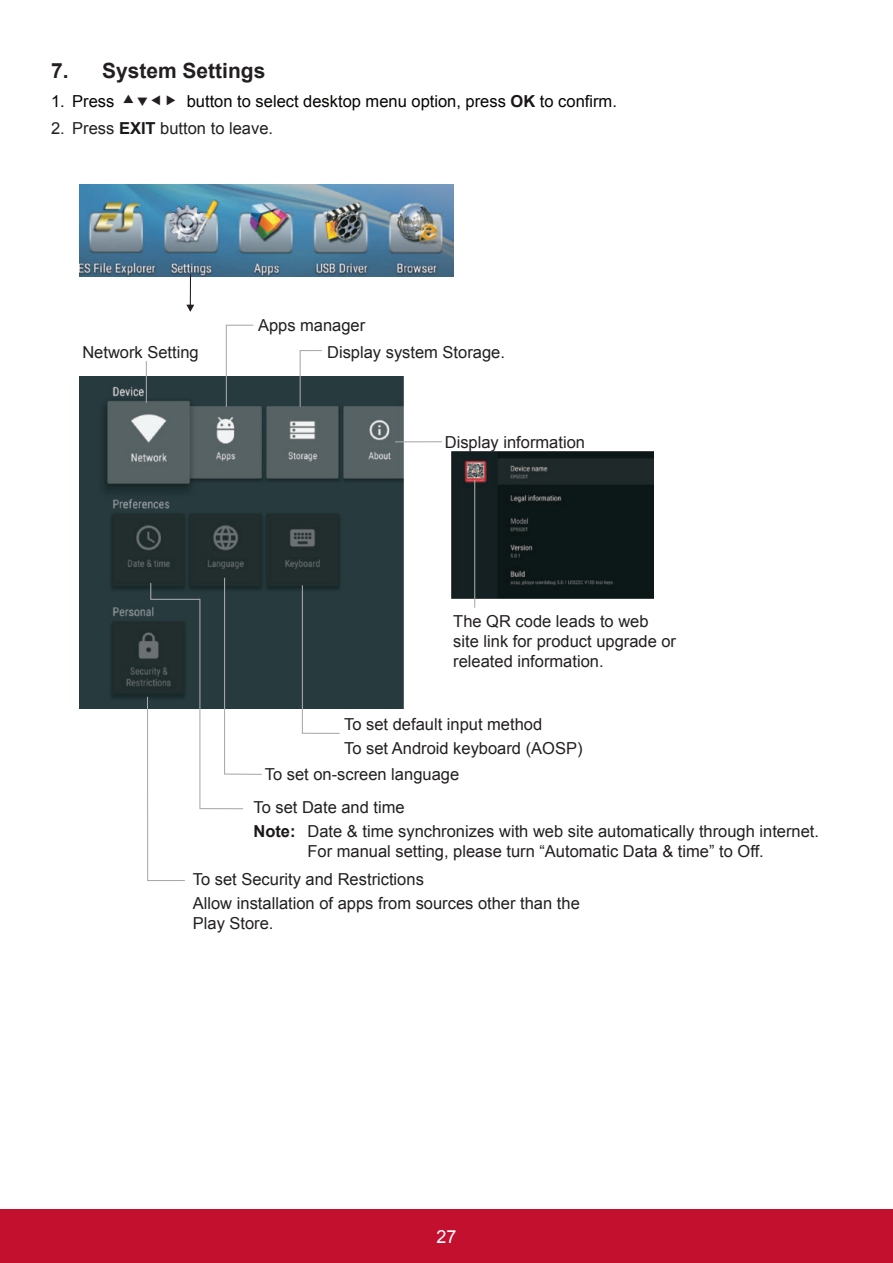
<style>
.page{position:relative;width:893px;height:1263px;background:#fff}
.page>*{position:absolute;margin:0;border:0;box-sizing:border-box;transform-origin:0 0}
.t1{font:700 21px "Arial";color:#231f20}
.t2{font:18px "Arial";color:#fff}
.t3{font:16.5px/19.8px "Arial";color:#231f20}
.t4{font:16.5px "Arial";color:#040503}
.s1{font-weight:700;color:#1a161a}
</style>
<div class="page">
<div style="left:0;top:1210px;width:893px;height:53px;background:#c3102f"></div>
<img style="left:79px;top:377px;width:324px;height:331px">
<img style="left:451px;top:452px;width:202px;height:146px">
<hr style="left:395px;top:441px;width:47px;height:1px;background:#a8a9ad">
<svg style="left:299px;top:350px;width:24px;height:58px"></svg>
<svg style="left:225px;top:324px;width:29px;height:84px"></svg>
<hr style="left:146px;top:361px;width:1px;height:42px;background:#a8a9ad">
<svg style="left:301px;top:584px;width:40px;height:150px"></svg>
<svg style="left:146px;top:577px;width:117px;height:304px"></svg>
<hr style="left:474px;top:480px;width:1px;height:128px;background:#a8a9ad">
<img style="left:79px;top:185px;width:375px;height:92px">
<svg style="left:186px;top:274px;width:8px;height:38px"></svg>
<p class="t1" style="left:51px;top:62px;width:216px">7. System Settings</p>
<p class="t4" style="left:51px;top:95px;width:65px">1. Press</p>
<p class="t4" style="left:187px;top:95px;width:432px">button to select desktop menu option, press <span class="s1">OK</span> to confirm.</p>
<p class="t3" style="left:51px;top:120px;width:224px">2. Press <span class="s1">EXIT</span> button to leave.</p>
<p class="t3" style="left:258px;top:317px;width:109px">Apps manager</p>
<p class="t3" style="left:82px;top:343px;width:118px">Network Setting</p>
<p class="t3" style="left:327px;top:344px;width:179px">Display system Storage.</p>
<p class="t3" style="left:445px;top:434px;width:142px">Display information</p>
<p class="t3" style="left:453px;top:613px;width:224px">The QR code leads to web site link for product upgrade or releated information.</p>
<p class="t3" style="left:344px;top:714px;width:240px;line-height:24px">To set default input method<br>To set Android keyboard (AOSP)</p>
<p class="t3" style="left:253px;top:760px;width:207px;line-height:32.5px;text-indent:11px">To set on-screen language<br>To set Date and time</p>
<p class="t3" style="left:253px;top:823px;width:567px;text-align:center"><span class="s1">Note:</span> Date &amp; time synchronizes with web site automatically through internet.<br>For manual setting, please turn “Automatic Data &amp; time” to Off.</p>
<p class="t3" style="left:193px;top:869px;width:389px;line-height:24px">To set Security and Restrictions<br>Allow installation of apps from sources other than the</p>
<p class="t3" style="left:193px;top:915px;width:82px">Play Store.</p>
<p class="t2" style="left:436px;top:1230px;width:22px">27</p>
</div>
